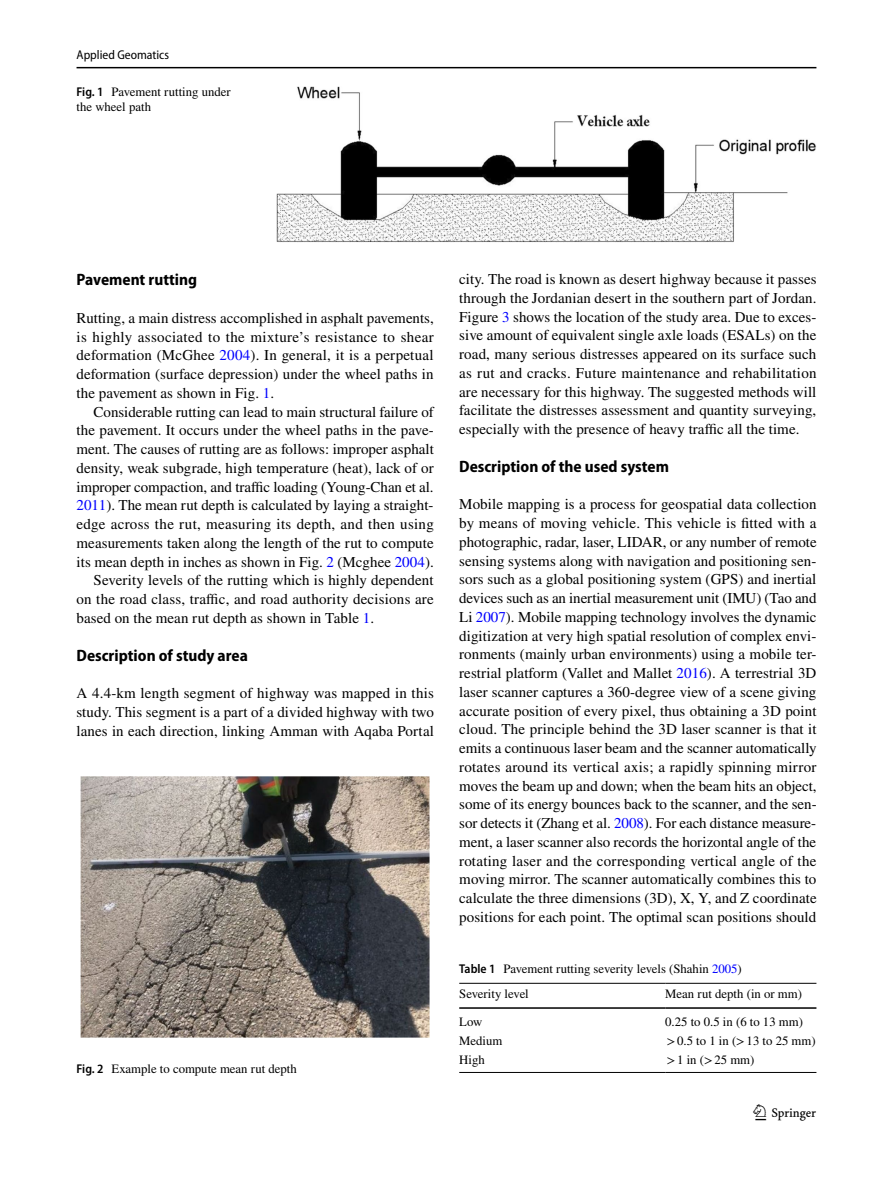
<style>
.page{position:relative;width:893px;height:1187px;background:#fff}
.page>*{position:absolute;margin:0;border:0;box-sizing:border-box;transform-origin:0 0}
.t1{font:22.5px "Springnew Regular 3";color:#000}
.t2{font:700 semi-condensed 16.5px "Myriad Pro";color:#000}
.t3{font:15px/18.8px "STIX";letter-spacing:.005em;color:#000;text-align:justify}
.t4{font:12.75px/15px "STIX";color:#000}
.t5{font:semi-condensed 12.75px "Myriad Pro";color:#000}
.s1{font-family:"Myriad Pro";font-weight:600;font-stretch:semi-condensed}
.s2{color:#00f}
</style>
<div class="page">
<hr style="left:77px;top:67px;width:739px;height:1px;background:#000">
<img style="left:276px;top:87px;width:540px;height:156px">
<div style="left:77px;top:776px;width:357px;height:261px;background:linear-gradient(to bottom,#fff,#fff)"></div>
<img style="left:81px;top:776px;width:349px;height:261px">
<hr style="left:459px;top:982px;width:206px;height:1px;background:#000">
<hr style="left:459px;top:1007px;width:206px;height:1px;background:#000">
<hr style="left:665px;top:982px;width:151px;height:1px;background:#000">
<hr style="left:665px;top:1007px;width:151px;height:1px;background:#000">
<hr style="left:459px;top:1071px;width:206px;height:1px;background:#000">
<hr style="left:665px;top:1071px;width:151px;height:1px;background:#000">
<p class="t5" style="left:77px;top:48px;width:94px">Applied Geomatics</p>
<p class="t4" style="left:77px;top:85px;width:156px"><span class="s1">Fig. 1</span> Pavement rutting under the wheel path</p>
<p class="t2" style="left:77px;top:270px;width:122px">Pavement rutting</p>
<p class="t3" style="left:77px;top:309px;width:359px">Rutting, a main distress accomplished in asphalt pavements, is highly associated to the mixture’s resistance to shear deformation (McGhee <span class="s2">2004</span>). In general, it is a perpetual deformation (surface depression) under the wheel paths in the pavement as shown in Fig. <span class="s2">1</span>.</p>
<p class="t3" style="left:94px;top:403px;width:342px">Considerable rutting can lead to main structural failure of</p>
<p class="t3" style="left:77px;top:422px;width:359px">the pavement. It occurs under the wheel paths in the pave-</p>
<p class="t3" style="left:77px;top:440px;width:359px">ment. The causes of rutting are as follows: improper asphalt</p>
<p class="t3" style="left:77px;top:459px;width:359px">density, weak subgrade, high temperature (heat), lack of or</p>
<p class="t3" style="left:77px;top:478px;width:359px">improper compaction, and traffic loading (Young-Chan et al.</p>
<p class="t3" style="left:77px;top:497px;width:359px"><span class="s2">2011</span>). The mean rut depth is calculated by laying a straight-</p>
<p class="t3" style="left:77px;top:515px;width:359px">edge across the rut, measuring its depth, and then using</p>
<p class="t3" style="left:77px;top:534px;width:359px">measurements taken along the length of the rut to compute</p>
<p class="t3" style="left:77px;top:553px;width:359px">its mean depth in inches as shown in Fig. <span class="s2">2</span> (Mcghee <span class="s2">2004</span>).</p>
<p class="t3" style="left:94px;top:572px;width:342px">Severity levels of the rutting which is highly dependent</p>
<p class="t3" style="left:77px;top:590px;width:359px">on the road class, traffic, and road authority decisions are</p>
<p class="t3" style="left:77px;top:609px;width:299px">based on the mean rut depth as shown in Table <span class="s2">1</span>.</p>
<p class="t2" style="left:77px;top:645px;width:173px">Description of study area</p>
<p class="t3" style="left:77px;top:684px;width:359px">A 4.4-km length segment of highway was mapped in this study. This segment is a part of a divided highway with two lanes in each direction, linking Amman with Aqaba Portal</p>
<p class="t4" style="left:77px;top:1061px;width:222px"><span class="s1">Fig. 2</span> Example to compute mean rut depth</p>
<p class="t3" style="left:459px;top:271px;width:359px">city. The road is known as desert highway because it passes through the Jordanian desert in the southern part of Jordan.<br>Figure <span class="s2">3</span> shows the location of the study area. Due to exces&shy;sive amount of equivalent single axle loads (ESALs) on the road, many serious distresses appeared on its surface such as rut and cracks. Future maintenance and rehabilitation are necessary for this highway. The suggested methods will facilitate the distresses assessment and quantity surveying, especially with the presence of heavy traffic all the time.</p>
<p class="t2" style="left:459px;top:457px;width:211px">Description of the used system</p>
<p class="t3" style="left:459px;top:496px;width:359px">Mobile mapping is a process for geospatial data collection by means of moving vehicle. This vehicle is fitted with a photographic, radar, laser, LIDAR, or any number of remote sensing systems along with navigation and positioning sen&shy;sors such as a global positioning system (GPS) and inertial devices such as an inertial measurement unit (IMU) (Tao and Li <span class="s2">2007</span>). Mobile mapping technology involves the dynamic digitization at very high spatial resolution of complex envi&shy;ronments (mainly urban environments) using a mobile ter&shy;restrial platform (Vallet and Mallet <span class="s2">2016</span>). A terrestrial 3D laser scanner captures a 360-degree view of a scene giving accurate position of every pixel, thus obtaining a 3D point cloud. The principle behind the 3D laser scanner is that it emits a continuous laser beam and the scanner automatically rotates around its vertical axis; a rapidly spinning mirror moves the beam up and down; when the beam hits an object, some of its energy bounces back to the scanner, and the sen&shy;sor detects it (Zhang et al. <span class="s2">2008</span>). For each distance measure&shy;ment, a laser scanner also records the horizontal angle of the rotating laser and the corresponding vertical angle of the moving mirror. The scanner automatically combines this to calculate the three dimensions (3D), X, Y, and Z coordinate positions for each point. The optimal scan positions should</p>
<p class="t4" style="left:459px;top:956px;width:284px;line-height:25.5px"><span class="s1">Table 1</span> Pavement rutting severity levels (Shahin <span class="s2">2005</span>)<br>Severity level</p>
<p class="t4" style="left:665px;top:987px;width:138px">Mean rut depth (in or mm)</p>
<p class="t4" style="left:459px;top:1015px;width:25px">Low</p>
<p class="t4" style="left:665px;top:1015px;width:139px">0.25 to 0.5 in (6 to 13 mm)</p>
<p class="t4" style="left:459px;top:1034px;width:45px">Medium</p>
<p class="t4" style="left:667px;top:1034px;width:150px">&gt;0.5 to 1 in (&gt;13 to 25 mm)</p>
<p class="t4" style="left:459px;top:1052px;width:27px">High</p>
<p class="t4" style="left:667px;top:1052px;width:89px">&gt;1 in (&gt;25 mm)</p>
<h1 class="t1" style="left:755px;top:1104px;width:62px">1 3</h1>
</div>
